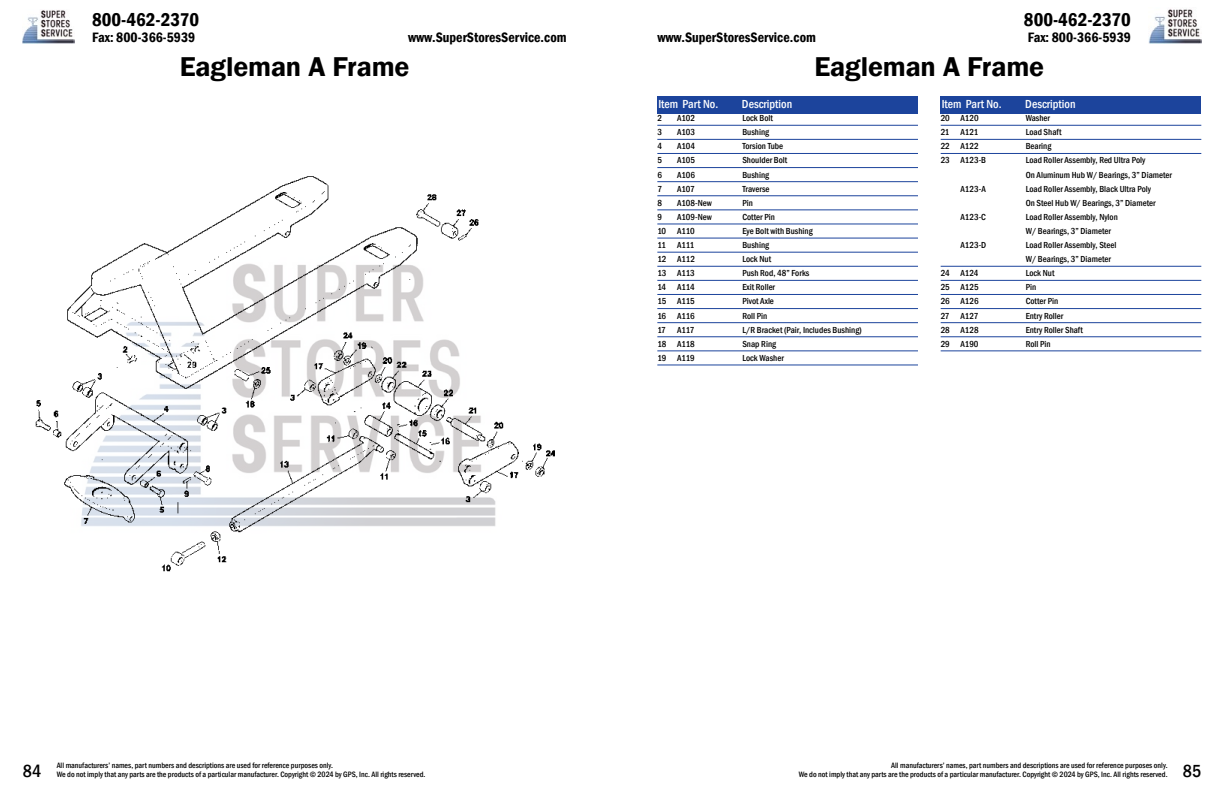
<style>
.page{position:relative;width:1224px;height:792px;background:#fff}
.page>*{position:absolute;margin:0;border:0;box-sizing:border-box;transform-origin:0 0}
.t1{font:600 28px "Franklin Gothic";letter-spacing:-.005em;color:#000}
.t2{font:600 condensed 19px "Franklin Gothic";color:#000}
.t3{font:500 condensed 18px "Franklin Gothic";color:#000}
.t4{font:600 condensed 14px "Franklin Gothic";color:#000}
.t5{font:500 condensed 12px "Franklin Gothic";color:#fff}
.t6{font:500 condensed 9px/14.1px "Franklin Gothic";color:#000}
.t7{font:500 condensed 8px/9px "Franklin Gothic";color:#000;text-align:right}
</style>
<div class="page">
<img style="left:23px;top:10px;width:52px;height:34px">
<img style="left:1149px;top:9px;width:53px;height:35px">
<div style="left:657px;top:96px;width:261px;height:17px;background:#1c449c"></div>
<div style="left:941px;top:96px;width:260px;height:17px;background:#1c449c"></div>
<hr style="left:657px;top:125px;width:261px;height:1px;background:#1c449c">
<hr style="left:657px;top:139px;width:261px;height:1px;background:#1c449c">
<hr style="left:657px;top:153px;width:261px;height:1px;background:#1c449c">
<hr style="left:657px;top:167px;width:261px;height:1px;background:#1c449c">
<hr style="left:657px;top:181px;width:261px;height:1px;background:#1c449c">
<hr style="left:657px;top:196px;width:261px;height:1px;background:#1c449c">
<hr style="left:657px;top:210px;width:261px;height:1px;background:#1c449c">
<hr style="left:657px;top:224px;width:261px;height:1px;background:#1c449c">
<hr style="left:657px;top:238px;width:261px;height:1px;background:#1c449c">
<hr style="left:657px;top:252px;width:261px;height:1px;background:#1c449c">
<hr style="left:657px;top:266px;width:261px;height:1px;background:#1c449c">
<hr style="left:657px;top:280px;width:261px;height:1px;background:#1c449c">
<hr style="left:657px;top:294px;width:261px;height:1px;background:#1c449c">
<hr style="left:657px;top:308px;width:261px;height:1px;background:#1c449c">
<hr style="left:657px;top:322px;width:261px;height:1px;background:#1c449c">
<hr style="left:657px;top:337px;width:261px;height:1px;background:#1c449c">
<hr style="left:657px;top:351px;width:261px;height:1px;background:#1c449c">
<hr style="left:657px;top:365px;width:261px;height:1px;background:#1c449c">
<hr style="left:941px;top:125px;width:260px;height:1px;background:#1c449c">
<hr style="left:941px;top:139px;width:260px;height:1px;background:#1c449c">
<hr style="left:941px;top:153px;width:260px;height:1px;background:#1c449c">
<hr style="left:941px;top:266px;width:260px;height:1px;background:#1c449c">
<hr style="left:941px;top:280px;width:260px;height:1px;background:#1c449c">
<hr style="left:941px;top:294px;width:260px;height:1px;background:#1c449c">
<hr style="left:941px;top:308px;width:260px;height:1px;background:#1c449c">
<hr style="left:941px;top:322px;width:260px;height:1px;background:#1c449c">
<hr style="left:941px;top:337px;width:260px;height:1px;background:#1c449c">
<hr style="left:941px;top:351px;width:260px;height:1px;background:#1c449c">
<img style="left:35px;top:176px;width:520px;height:396px">
<h2 class="t2" style="left:92px;top:7px;width:109px">800-462-2370</h2>
<h3 class="t4" style="left:92px;top:28px;width:105px">Fax: 800-366-5939</h3>
<h3 class="t4" style="left:408px;top:28px;width:160px">www.SuperStoresService.com</h3>
<h2 class="t2" style="left:1024px;top:7px;width:109px">800-462-2370</h2>
<h3 class="t4" style="left:657px;top:28px;width:160px">www.SuperStoresService.com</h3>
<h3 class="t4" style="left:1028px;top:28px;width:105px">Fax: 800-366-5939</h3>
<h1 class="t1" style="left:180px;top:50px;width:231px">Eagleman A Frame</h1>
<h1 class="t1" style="left:814px;top:50px;width:231px">Eagleman A Frame</h1>
<h3 class="t5" style="left:658px;top:96px;width:61px">Item Part No.</h3>
<h3 class="t5" style="left:742px;top:96px;width:52px">Description</h3>
<h3 class="t5" style="left:942px;top:96px;width:61px">Item Part No.</h3>
<h3 class="t5" style="left:1025px;top:96px;width:52px">Description</h3>
<p class="t6" style="left:657px;top:111px;width:6px">2</p>
<p class="t6" style="left:677px;top:111px;width:19px">A102</p>
<p class="t6" style="left:742px;top:111px;width:32px">Lock Bolt</p>
<p class="t6" style="left:657px;top:125px;width:6px">3</p>
<p class="t6" style="left:677px;top:125px;width:19px">A103</p>
<p class="t6" style="left:742px;top:125px;width:28px">Bushing</p>
<p class="t6" style="left:657px;top:139px;width:6px">4</p>
<p class="t6" style="left:677px;top:139px;width:19px">A104</p>
<p class="t6" style="left:742px;top:139px;width:42px">Torsion Tube</p>
<p class="t6" style="left:657px;top:153px;width:6px">5</p>
<p class="t6" style="left:677px;top:153px;width:19px">A105</p>
<p class="t6" style="left:742px;top:153px;width:46px">Shoulder Bolt</p>
<p class="t6" style="left:657px;top:167px;width:6px">6</p>
<p class="t6" style="left:677px;top:167px;width:19px">A106</p>
<p class="t6" style="left:742px;top:167px;width:28px">Bushing</p>
<p class="t6" style="left:657px;top:182px;width:6px">7</p>
<p class="t6" style="left:677px;top:182px;width:19px">A107</p>
<p class="t6" style="left:742px;top:182px;width:29px">Traverse</p>
<p class="t6" style="left:657px;top:196px;width:6px">8</p>
<p class="t6" style="left:677px;top:196px;width:36px">A108-New</p>
<p class="t6" style="left:742px;top:196px;width:12px">Pin</p>
<p class="t6" style="left:657px;top:210px;width:6px">9</p>
<p class="t6" style="left:677px;top:210px;width:36px">A109-New</p>
<p class="t6" style="left:742px;top:210px;width:34px">Cotter Pin</p>
<p class="t6" style="left:657px;top:224px;width:39px">10 A110</p>
<p class="t6" style="left:742px;top:224px;width:72px">Eye Bolt with Bushing</p>
<p class="t6" style="left:657px;top:238px;width:39px">11 A111</p>
<p class="t6" style="left:742px;top:238px;width:28px">Bushing</p>
<p class="t6" style="left:657px;top:252px;width:39px">12 A112</p>
<p class="t6" style="left:742px;top:252px;width:30px">Lock Nut</p>
<p class="t6" style="left:657px;top:266px;width:39px">13 A113</p>
<p class="t6" style="left:742px;top:266px;width:69px">Push Rod, 48” Forks</p>
<p class="t6" style="left:657px;top:280px;width:39px">14 A114</p>
<p class="t6" style="left:742px;top:280px;width:34px">Exit Roller</p>
<p class="t6" style="left:657px;top:294px;width:39px">15 A115</p>
<p class="t6" style="left:742px;top:294px;width:33px">Pivot Axle</p>
<p class="t6" style="left:657px;top:308px;width:39px">16 A116</p>
<p class="t6" style="left:742px;top:308px;width:27px">Roll Pin</p>
<p class="t6" style="left:657px;top:323px;width:10px">17</p>
<p class="t6" style="left:677px;top:323px;width:19px">A117</p>
<p class="t6" style="left:742px;top:323px;width:121px">L/R Bracket (Pair, Includes Bushing)</p>
<p class="t6" style="left:657px;top:337px;width:39px">18 A118</p>
<p class="t6" style="left:742px;top:337px;width:35px">Snap Ring</p>
<p class="t6" style="left:657px;top:351px;width:39px">19 A119</p>
<p class="t6" style="left:742px;top:351px;width:43px">Lock Washer</p>
<p class="t6" style="left:941px;top:111px;width:40px">20 A120</p>
<p class="t6" style="left:1026px;top:111px;width:26px">Washer</p>
<p class="t6" style="left:941px;top:125px;width:39px">21 A121</p>
<p class="t6" style="left:1026px;top:125px;width:37px">Load Shaft</p>
<p class="t6" style="left:941px;top:139px;width:40px">22 A122</p>
<p class="t6" style="left:1026px;top:139px;width:27px">Bearing</p>
<p class="t6" style="left:941px;top:153px;width:47px">23 A123-B</p>
<p class="t6" style="left:1026px;top:153px;width:148px">Load Roller Assembly, Red Ultra Poly<br>On Aluminum Hub W/ Bearings, 3” Diameter</p>
<p class="t6" style="left:961px;top:182px;width:27px">A123-A</p>
<p class="t6" style="left:1026px;top:182px;width:131px">Load Roller Assembly, Black Ultra Poly<br>On Steel Hub W/ Bearings, 3” Diameter</p>
<p class="t6" style="left:961px;top:210px;width:27px">A123-C</p>
<p class="t6" style="left:1026px;top:210px;width:94px">Load Roller Assembly, Nylon<br>W/ Bearings, 3” Diameter</p>
<p class="t6" style="left:961px;top:238px;width:27px">A123-D</p>
<p class="t6" style="left:1026px;top:238px;width:92px">Load Roller Assembly, Steel<br>W/ Bearings, 3” Diameter</p>
<p class="t6" style="left:941px;top:266px;width:39px">24 A124</p>
<p class="t6" style="left:1026px;top:266px;width:30px">Lock Nut</p>
<p class="t6" style="left:941px;top:280px;width:40px">25 A125</p>
<p class="t6" style="left:1026px;top:280px;width:12px">Pin</p>
<p class="t6" style="left:941px;top:294px;width:40px">26 A126</p>
<p class="t6" style="left:1026px;top:294px;width:34px">Cotter Pin</p>
<p class="t6" style="left:941px;top:308px;width:39px">27 A127</p>
<p class="t6" style="left:1026px;top:308px;width:39px">Entry Roller</p>
<p class="t6" style="left:941px;top:323px;width:40px">28 A128</p>
<p class="t6" style="left:1026px;top:323px;width:59px">Entry Roller Shaft</p>
<p class="t6" style="left:941px;top:337px;width:39px">29 A190</p>
<p class="t6" style="left:1026px;top:337px;width:27px">Roll Pin</p>
<h3 class="t3" style="left:23px;top:759px;width:20px">84</h3>
<p class="t7" style="left:57px;top:769px;width:370px">We do not imply that any parts are the products of a particular manufacturer. Copyright © 2024 by GPS, Inc. All rights reserved.</p>
<p class="t7" style="left:799px;top:760px;width:370px">All manufacturers’ names, part numbers and descriptions are used for reference purposes only.<br>We do not imply that any parts are the products of a particular manufacturer. Copyright © 2024 by GPS, Inc. All rights reserved.</p>
<h3 class="t3" style="left:1183px;top:759px;width:20px">85</h3>
<p class="t7" style="left:57px;top:760px;width:278px">All manufacturers’ names, part numbers and descriptions are used for reference purposes only.</p>
</div>
